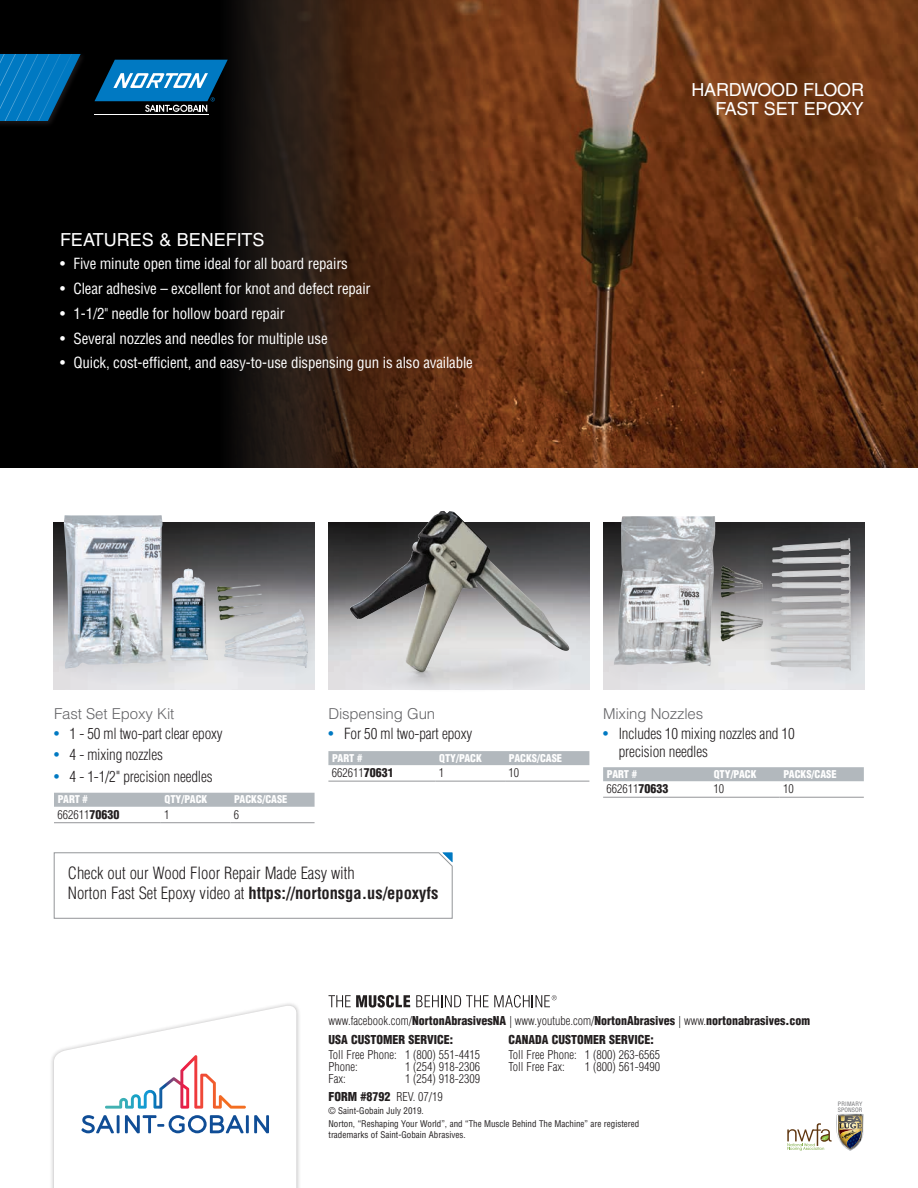
<style>
.page{position:relative;width:918px;height:1188px;background:#fff}
.page>*{position:absolute;margin:0;border:0;box-sizing:border-box;transform-origin:0 0}
.t1{font:18px/19.5px "Helvetica LT Std";letter-spacing:-.01em;color:#fff;text-align:right}
.t2{font:300 condensed 16.5px/19.5px "Helvetica LT Std";color:#231f20}
.t3{font:condensed 15px "Helvetica LT Std";letter-spacing:-.01em;color:#fff}
.t4{font:300 condensed 15px/18px "Helvetica LT Std";letter-spacing:-.01em;color:#231f20}
.t5{font:300 15px "Helvetica LT Std";letter-spacing:-.01em;color:#636366}
.t6{font:300 condensed 12px/12px "Helvetica LT Std";color:#231f20}
.t7{font:900 condensed 12px/19px "Helvetica LT Std";color:#231f20}
.t8{font:900 condensed 10.5px "Helvetica LT Std";color:#fff}
.t9{font:condensed 9px/12.9px "Helvetica LT Std";color:#231f20}
.t10{font:condensed 5.85px/5.8px "Helvetica LT Std";letter-spacing:.015em;color:#6c6d70}
.s1{font-weight:400;color:#0079c2}
.s2{font-weight:900}
.s3{font-weight:700}
.s4{font-weight:300}
</style>
<div class="page">
<img style="left:864px;top:1px;width:54px;height:467px">
<svg style="left:0;top:1px;width:864px;height:467px;background:#452512"></svg>
<hr style="left:94px;top:114px;width:115px;height:1px;background:#fff">
<svg style="left:94px;top:60px;width:134px;height:52px;background:#20658f"></svg>
<div style="left:328px;top:751px;width:261px;height:14px;background:#b2b8bd"></div>
<hr style="left:328px;top:781px;width:107px;height:1px;background:#939598">
<hr style="left:435px;top:781px;width:70px;height:1px;background:#939598">
<hr style="left:505px;top:781px;width:84px;height:1px;background:#939598">
<img style="left:328px;top:522px;width:261px;height:167px">
<img style="left:603px;top:522px;width:261px;height:167px">
<img style="left:54px;top:522px;width:261px;height:167px">
<img style="left:339px;top:648px;width:240px;height:42px">
<img style="left:350px;top:511px;width:220px;height:162px">
<svg style="left:603px;top:767px;width:261px;height:14px;background:#b3b9be"></svg>
<hr style="left:603px;top:797px;width:107px;height:1px;background:#939598">
<hr style="left:710px;top:797px;width:70px;height:1px;background:#939598">
<hr style="left:780px;top:797px;width:84px;height:1px;background:#939598">
<div style="left:604px;top:647px;width:119px;height:39px;background:#e1e0e2"></div>
<img style="left:764px;top:526px;width:99px;height:157px">
<img style="left:614px;top:516px;width:236px;height:151px">
<svg style="left:54px;top:793px;width:261px;height:14px;background:#b3b9be"></svg>
<hr style="left:54px;top:822px;width:107px;height:1px;background:#939598">
<hr style="left:161px;top:822px;width:69px;height:1px;background:#939598">
<hr style="left:230px;top:822px;width:85px;height:1px;background:#939598">
<img style="left:53px;top:637px;width:166px;height:49px">
<img style="left:214px;top:603px;width:101px;height:74px">
<img style="left:260px;top:575px;width:9px;height:49px">
<img style="left:64px;top:515px;width:196px;height:154px">
<svg style="left:54px;top:852px;width:399px;height:67px"></svg>
<div style="left:49px;top:1001px;width:252px;height:187px;background:#231f20;opacity:.3"></div>
<svg style="left:54px;top:1004px;width:242px;height:184px"></svg>
<svg style="left:105px;top:1055px;width:141px;height:54px"></svg>
<svg style="left:81px;top:1115px;width:33px;height:18px"></svg>
<hr style="left:117px;top:1115px;width:3px;height:18px;background:#0f4d96">
<svg style="left:125px;top:1115px;width:119px;height:18px"></svg>
<svg style="left:254px;top:1115px;width:15px;height:18px"></svg>
<hr style="left:246px;top:1115px;width:3px;height:18px;background:#0f4d96">
<div style="left:0;top:52px;width:87px;height:76px;background:#231f20;opacity:.75"></div>
<svg style="left:0;top:54px;width:81px;height:67px;background:#04629b"></svg>
<svg style="left:328px;top:995px;width:82px;height:13px"></svg>
<svg style="left:416px;top:995px;width:141px;height:13px"></svg>
<svg style="left:787px;top:1114px;width:77px;height:37px"></svg>
<hr style="left:0;top:0;width:918px;height:1px;background:#8bc63e">
<p class="t1" style="left:60px;top:230px;width:206px">FEATURES &amp; BENEFITS</p>
<p class="t3" style="left:60px;top:254px;width:289px">• Five minute open time ideal for all board repairs</p>
<p class="t3" style="left:60px;top:279px;width:312px">• Clear adhesive – excellent for knot and defect repair</p>
<p class="t3" style="left:60px;top:304px;width:226px">• 1-1/2" needle for hollow board repair</p>
<p class="t3" style="left:60px;top:329px;width:269px">• Several nozzles and needles for multiple use</p>
<p class="t3" style="left:60px;top:354px;width:414px">• Quick, cost-efficient, and easy-to-use dispensing gun is also available</p>
<p class="t1" style="left:691px;top:80px;width:174px">HARDWOOD FLOOR<br>FAST SET EPOXY</p>
<p class="t5" style="left:54px;top:704px;width:122px">Fast Set Epoxy Kit</p>
<p class="t4" style="left:54px;top:725px;width:170px"><span class="s1">•</span> 1 - 50 ml two-part clear epoxy</p>
<p class="t4" style="left:54px;top:746px;width:110px"><span class="s1">•</span> 4 - mixing nozzles</p>
<p class="t4" style="left:54px;top:767px;width:160px"><span class="s1">•</span> 4 - 1-1/2" precision needles</p>
<p class="t8" style="left:58px;top:793px;width:32px">PART #</p>
<p class="t8" style="left:165px;top:793px;width:44px">QTY/PACK</p>
<p class="t8" style="left:234px;top:793px;width:55px">PACKS/CASE</p>
<p class="t6" style="left:58px;top:809px;width:63px">662611<span class="s2">70630</span></p>
<p class="t6" style="left:164px;top:809px;width:7px">1</p>
<p class="t6" style="left:234px;top:809px;width:7px">6</p>
<p class="t5" style="left:328px;top:704px;width:108px">Dispensing Gun</p>
<p class="t4" style="left:328px;top:725px;width:145px"><span class="s1">•</span> For 50 ml two-part epoxy</p>
<p class="t8" style="left:332px;top:751px;width:32px">PART #</p>
<p class="t8" style="left:439px;top:751px;width:44px">QTY/PACK</p>
<p class="t8" style="left:509px;top:751px;width:55px">PACKS/CASE</p>
<p class="t6" style="left:332px;top:767px;width:63px">662611<span class="s2">70631</span></p>
<p class="t6" style="left:439px;top:767px;width:7px">1</p>
<p class="t6" style="left:509px;top:767px;width:12px">10</p>
<p class="t2" style="left:68px;top:864px;width:372px">Check out our Wood Floor Repair Made Easy with<br>Norton Fast Set Epoxy video at <span class="s3">https://nortonsga.us/epoxyfs</span></p>
<p class="t5" style="left:603px;top:704px;width:102px">Mixing Nozzles</p>
<p class="t4" style="left:619px;top:725px;width:177px;text-indent:-16px"><span class="s1">•</span> Includes 10 mixing nozzles and 10 precision needles</p>
<p class="t8" style="left:607px;top:767px;width:32px">PART #</p>
<p class="t8" style="left:714px;top:767px;width:44px">QTY/PACK</p>
<p class="t8" style="left:783px;top:767px;width:55px">PACKS/CASE</p>
<p class="t6" style="left:607px;top:783px;width:63px">662611<span class="s2">70633</span></p>
<p class="t6" style="left:713px;top:783px;width:12px">10</p>
<p class="t6" style="left:783px;top:783px;width:12px">10</p>
<p class="t7" style="left:329px;top:1011px;width:483px"><span class="s4">www.facebook.com/</span>NortonAbrasivesNA <span class="s4">| www.youtube.com/</span>NortonAbrasives <span class="s4">| www.</span>nortonabrasives.com<br>USA CUSTOMER SERVICE:</p>
<p class="t6" style="left:329px;top:1048px;width:153px">Toll Free Phone: 1 (800) 551-4415<br>Phone:</p>
<p class="t7" style="left:508px;top:1030px;width:147px">CANADA CUSTOMER SERVICE:</p>
<p class="t6" style="left:508px;top:1048px;width:153px">Toll Free Phone: 1 (800) 263-6565<br>Toll Free Fax:</p>
<p class="t6" style="left:585px;top:1060px;width:77px">1 (800) 561-9490</p>
<p class="t6" style="left:405px;top:1060px;width:77px">1 (254) 918-2306</p>
<p class="t6" style="left:329px;top:1069px;width:153px;line-height:18.6px;text-indent:76px">1 (254) 918-2309<br><span class="s2">FORM #8792</span> REV. 07/19</p>
<p class="t9" style="left:328px;top:1105px;width:312px">© Saint‑Gobain July 2019.<br>Norton, “Reshaping Your World”, and “The Muscle Behind The Machine” are registered</p>
<p class="t9" style="left:328px;top:1128px;width:139px">trademarks of Saint‑Gobain Abrasives.</p>
<p class="t6" style="left:329px;top:1072px;width:19px">Fax:</p>
<p class="t10" style="left:838px;top:1101px;width:26px">PRIMARY<br>SPONSOR</p>
</div>
